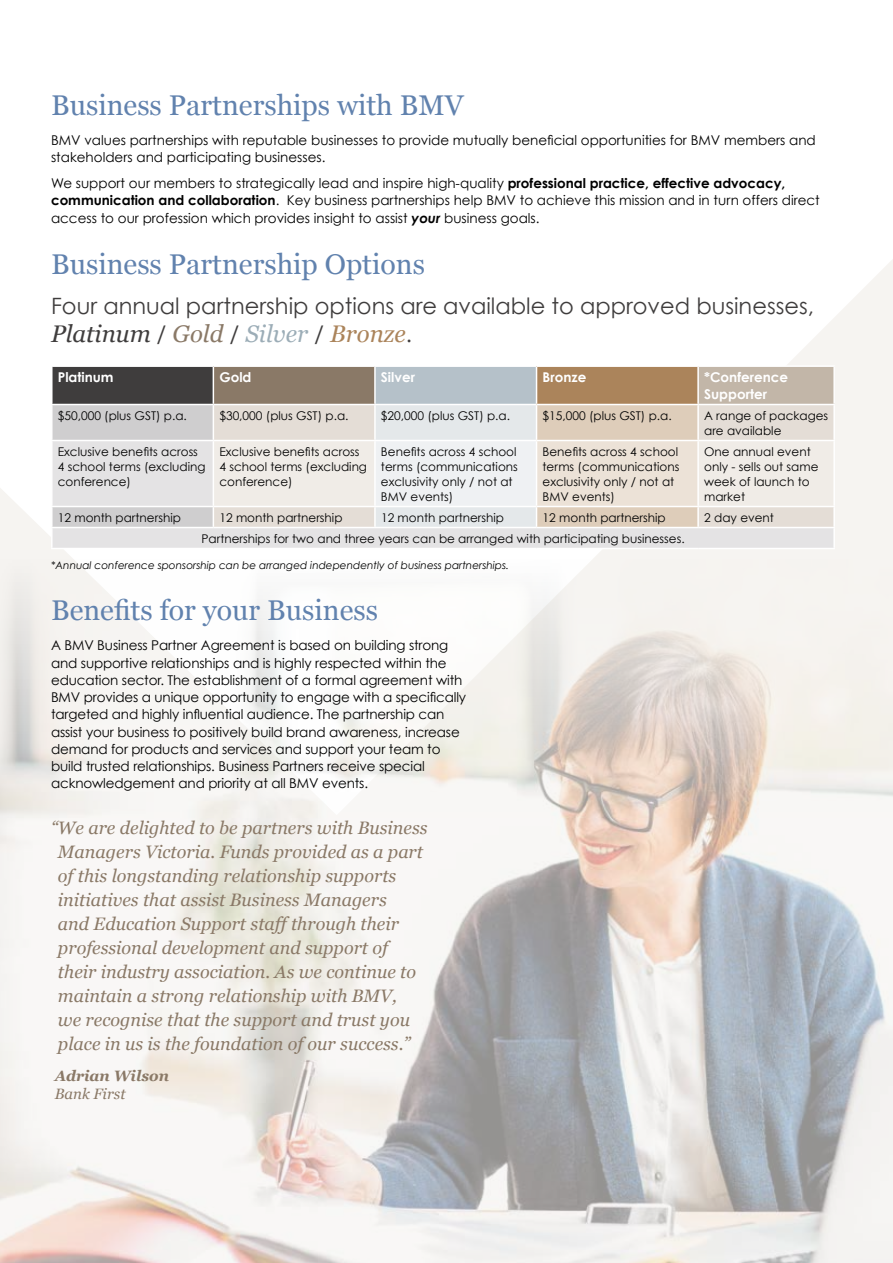
<style>
.page{position:relative;width:893px;height:1263px;background:#fff}
.page>*{position:absolute;margin:0;border:0;box-sizing:border-box;transform-origin:0 0}
.t1{font:28.5px "Georgia";color:#6182ae}
.t2{font:italic 24px "Georgia";color:#3f3d3d}
.t3{font:22.5px "Century Gothic";color:#3f3d3d}
.t4{font:italic 18px/24px "Georgia";color:#8a7967}
.t5{font:italic 700 15px "Georgia";color:#8a7967}
.t6{font:italic 15px "Georgia";color:#8a7967}
.t7{font:13.5px/17.2px "Century Gothic";letter-spacing:-.01em;color:#000}
.t8{font:700 13.5px/16.2px "Century Gothic";color:#fff}
.t9{font:12px/15px "Century Gothic";color:#000}
.t10{font:italic 10.5px "Century Gothic";color:#000}
.s1{font-weight:700}
.s2{font-weight:700;font-style:italic}
.s3{font-family:"Century Gothic";font-style:normal;font-size:22.5px}
.s4{color:#8a7967}
.s5{color:#9cadb7}
.s6{color:#fff}
</style>
<div class="page">
<svg style="left:0;top:259px;width:893px;height:300px"></svg>
<img style="left:0;top:559px;width:893px;height:704px">
<div style="left:52px;top:366px;width:161px;height:38px;background:#3f3d3d"></div>
<div style="left:213px;top:366px;width:162px;height:38px;background:#8a7967"></div>
<div style="left:375px;top:366px;width:161px;height:38px;background:#b5c1c9"></div>
<div style="left:536px;top:366px;width:162px;height:38px;background:#ab845b"></div>
<div style="left:698px;top:366px;width:136px;height:38px;background:#c2b6a8"></div>
<div style="left:53px;top:528px;width:780px;height:20px;background:#e4e3e4"></div>
<hr style="left:51px;top:405px;width:2px;height:35px;background:#fff">
<hr style="left:51px;top:440px;width:162px;height:1px;background:#fff">
<hr style="left:51px;top:441px;width:2px;height:65px;background:#fff">
<hr style="left:833px;top:441px;width:2px;height:65px;background:#fff">
<hr style="left:51px;top:506px;width:162px;height:1px;background:#fff">
<hr style="left:51px;top:507px;width:2px;height:20px;background:#fff">
<svg style="left:52px;top:405px;width:782px;height:122px"></svg>
<hr style="left:698px;top:506px;width:137px;height:1px;background:#fff">
<hr style="left:697px;top:507px;width:2px;height:20px;background:#fff">
<hr style="left:833px;top:507px;width:2px;height:20px;background:#fff">
<hr style="left:51px;top:365px;width:162px;height:2px;background:#fff">
<hr style="left:51px;top:367px;width:2px;height:37px;background:#fff">
<hr style="left:51px;top:404px;width:162px;height:1px;background:#fff">
<hr style="left:213px;top:365px;width:162px;height:2px;background:#fff">
<hr style="left:213px;top:367px;width:1px;height:37px;background:#fff">
<hr style="left:213px;top:404px;width:162px;height:1px;background:#fff">
<hr style="left:375px;top:365px;width:161px;height:2px;background:#fff">
<hr style="left:374px;top:367px;width:2px;height:37px;background:#fff">
<hr style="left:375px;top:404px;width:161px;height:1px;background:#fff">
<hr style="left:698px;top:365px;width:137px;height:2px;background:#fff">
<hr style="left:833px;top:367px;width:2px;height:37px;background:#fff">
<hr style="left:51px;top:527px;width:162px;height:1px;background:#fff">
<hr style="left:51px;top:528px;width:2px;height:20px;background:#fff">
<hr style="left:213px;top:527px;width:162px;height:1px;background:#fff">
<hr style="left:375px;top:527px;width:161px;height:1px;background:#fff">
<hr style="left:536px;top:527px;width:162px;height:1px;background:#fff">
<hr style="left:698px;top:527px;width:137px;height:1px;background:#fff">
<hr style="left:833px;top:528px;width:2px;height:20px;background:#fff">
<hr style="left:51px;top:548px;width:162px;height:1px;background:#fff">
<hr style="left:213px;top:548px;width:162px;height:1px;background:#fff">
<hr style="left:375px;top:548px;width:161px;height:1px;background:#fff">
<hr style="left:536px;top:548px;width:162px;height:1px;background:#fff">
<hr style="left:698px;top:548px;width:137px;height:1px;background:#fff">
<hr style="left:536px;top:365px;width:162px;height:2px;background:#fff">
<hr style="left:536px;top:367px;width:1px;height:37px;background:#fff">
<hr style="left:697px;top:367px;width:2px;height:37px;background:#fff">
<hr style="left:698px;top:404px;width:137px;height:1px;background:#fff">
<hr style="left:698px;top:440px;width:137px;height:1px;background:#fff">
<hr style="left:833px;top:405px;width:2px;height:35px;background:#fff">
<hr style="left:536px;top:404px;width:162px;height:1px;background:#fff">
<hr style="left:536px;top:405px;width:1px;height:35px;background:#fff">
<hr style="left:697px;top:405px;width:2px;height:35px;background:#fff">
<hr style="left:536px;top:440px;width:162px;height:1px;background:#fff">
<h1 class="t1" style="left:51px;top:84px;width:414px">Business Partnerships with BMV</h1>
<p class="t7" style="left:51px;top:131px;width:766px">BMV values partnerships with reputable businesses to provide mutually beneficial opportunities for BMV members and stakeholders and participating businesses.</p>
<p class="t7" style="left:51px;top:174px;width:770px">We support our members to strategically lead and inspire high-quality <span class="s1">professional practice, effective advocacy, communication and collaboration</span>. Key business partnerships help BMV to achieve this mission and in turn offers direct access to our profession which provides insight to assist <span class="s2">your</span> business goals.</p>
<h1 class="t1" style="left:51px;top:243px;width:375px">Business Partnership Options</h1>
<h3 class="t3" style="left:51px;top:292px;width:764px">Four annual partnership options are available to approved businesses,</h3>
<h2 class="t2" style="left:51px;top:317px;width:363px">Platinum <span class="s3">/</span> <span class="s4">Gold</span> <span class="s3">/</span> <span class="s5">Silver</span> <span class="s3">/</span> <span class="s6">Bronze</span><span class="s3">.</span></h2>
<p class="t8" style="left:58px;top:369px;width:57px">Platinum</p>
<p class="t8" style="left:219px;top:369px;width:34px">Gold</p>
<p class="t8" style="left:381px;top:369px;width:36px">Silver</p>
<p class="t8" style="left:543px;top:369px;width:45px">Bronze</p>
<p class="t8" style="left:704px;top:369px;width:85px">*Conference<br>Supporter</p>
<p class="t9" style="left:58px;top:407px;width:131px">$50,000 (plus GST) p.a.</p>
<p class="t9" style="left:219px;top:407px;width:131px">$30,000 (plus GST) p.a.</p>
<p class="t9" style="left:381px;top:407px;width:131px">$20,000 (plus GST) p.a.</p>
<p class="t9" style="left:543px;top:407px;width:131px">$15,000 (plus GST) p.a.</p>
<p class="t9" style="left:704px;top:407px;width:126px">A range of packages are available</p>
<p class="t9" style="left:58px;top:443px;width:149px">Exclusive benefits across<br>4 school terms (excluding conference)</p>
<p class="t9" style="left:219px;top:443px;width:149px">Exclusive benefits across<br>4 school terms (excluding conference)</p>
<p class="t9" style="left:381px;top:443px;width:138px">Benefits across 4 school terms (communications exclusivity only / not at<br>BMV events)</p>
<p class="t9" style="left:543px;top:443px;width:138px">Benefits across 4 school terms (communications exclusivity only / not at<br>BMV events)</p>
<p class="t9" style="left:704px;top:443px;width:116px">One annual event only - sells out same week of launch to market</p>
<p class="t9" style="left:58px;top:509px;width:125px">12 month partnership</p>
<p class="t9" style="left:219px;top:509px;width:125px">12 month partnership</p>
<p class="t9" style="left:381px;top:509px;width:125px">12 month partnership</p>
<p class="t9" style="left:543px;top:509px;width:125px">12 month partnership</p>
<p class="t9" style="left:704px;top:509px;width:71px">2 day event</p>
<p class="t9" style="left:201px;top:530px;width:485px">Partnerships for two and three years can be arranged with participating businesses.</p>
<p class="t10" style="left:51px;top:559px;width:460px">*Annual conference sponsorship can be arranged independently of business partnerships.</p>
<h1 class="t1" style="left:51px;top:590px;width:329px">Benefits for your Business</h1>
<p class="t7" style="left:51px;top:636px;width:417px">A BMV Business Partner Agreement is based on building strong and supportive relationships and is highly respected within the education sector. The establishment of a formal agreement with BMV provides a unique opportunity to engage with a specifically targeted and highly influential audience. The partnership can assist your business to positively build brand awareness, increase demand for products and services and support your team to build trusted relationships. Business Partners receive special acknowledgement and priority at all BMV events.</p>
<p class="t4" style="left:58px;top:815px;width:371px;text-indent:-7px">“We are delighted to be partners with Business Managers Victoria. Funds provided as a part of this longstanding relationship supports initiatives that assist Business Managers<br>and Education Support staff through their professional development and support of their industry association. As we continue to maintain a strong relationship with BMV,<br>we recognise that the support and trust you place in us is the foundation of our success.”</p>
<p class="t5" style="left:55px;top:1065px;width:116px">Adrian Wilson</p>
<p class="t6" style="left:55px;top:1083px;width:72px">Bank First</p>
</div>
